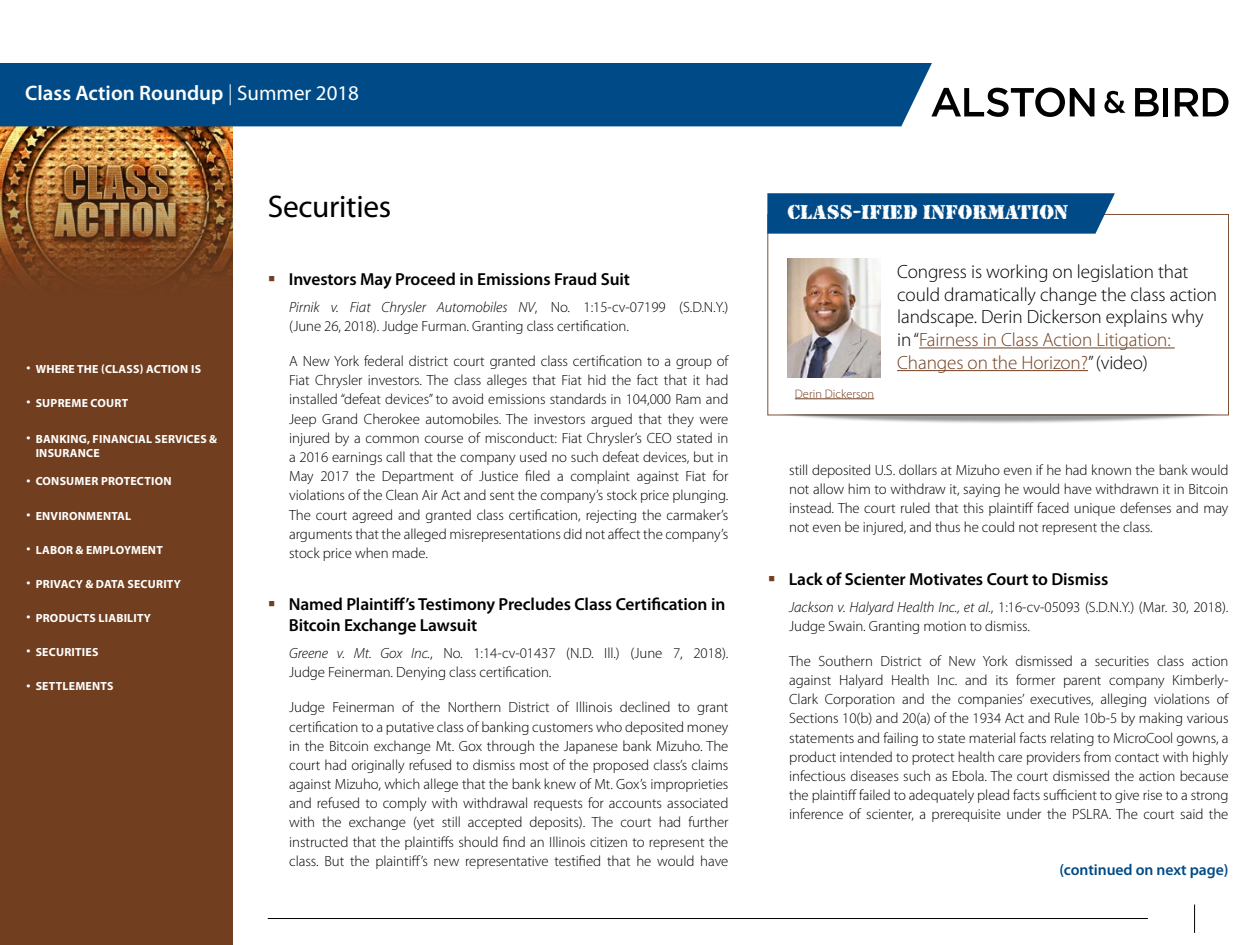
<style>
.page{position:relative;width:1260px;height:945px;background:#fff}
.page>*{position:absolute;margin:0;border:0;box-sizing:border-box;transform-origin:0 0}
.t1{font:31.32px "Myriad Pro";letter-spacing:-.01em;color:#000}
.t2{font:600 21px "Myriad Pro";color:#fff}
.t3{font:21px "Rubber Stamp Let Plain";color:#fff}
.t4{font:300 19.25px/22.8px "Myriad Pro";letter-spacing:-.005em;color:#000}
.t5{font:600 17.5px/21px "Myriad Pro";letter-spacing:-.005em;color:#000}
.t6{font:600 15.75px "Myriad Pro";letter-spacing:-.005em;color:#004b87}
.t7{font:300 14.88px/19.2px "Myriad Pro";letter-spacing:-.005em;color:#000;text-align:justify}
.t8{font:300 12.42px "Myriad Pro";letter-spacing:.005em;color:#713e1f}
.t9{font:700 11.9px/14.2px "Myriad Pro";letter-spacing:.02em;color:#fff}
.s1{font-weight:300}
.s2{font-weight:400}
.s3{font-style:italic}
.s4{color:#713e1f}
</style>
<div class="page">
<div style="left:0;top:126px;width:234px;height:819px;background:#713e1f"></div>
<img style="left:0;top:126px;width:234px;height:173px">
<svg style="left:932px;top:88px;width:162px;height:29px"></svg>
<svg style="left:1104px;top:91px;width:22px;height:22px"></svg>
<svg style="left:1135px;top:88px;width:24px;height:28px"></svg>
<hr style="left:1164px;top:88px;width:4px;height:28px;background:#000">
<svg style="left:1175px;top:88px;width:53px;height:28px"></svg>
<svg style="left:1194px;top:905px;width:1px;height:28px"></svg>
<div style="left:0;top:63px;width:932px;height:63px;background:#004b87"></div>
<div style="left:767px;top:214px;width:462px;height:201px;border:1px solid #7f5135"></div>
<svg style="left:767px;top:193px;width:348px;height:41px;background:#0a528b"></svg>
<img style="left:768px;top:415px;width:461px;height:8px">
<hr style="left:919px;top:347px;width:256px;height:1px;background:#713e1f">
<hr style="left:897px;top:370px;width:191px;height:1px;background:#713e1f">
<img style="left:788px;top:259px;width:92px;height:119px">
<hr style="left:795px;top:398px;width:79px;height:1px;background:#713e1f">
<hr style="left:268px;top:918px;width:880px;height:1px;background:#000">
<h2 class="t2" style="left:25px;top:80px;width:335px">Class Action Roundup <span class="s1">|</span> <span class="s2">Summer 2018</span></h2>
<p class="t9" style="left:27px;top:361px;width:176px">• WHERE THE (CLASS) ACTION IS</p>
<p class="t9" style="left:27px;top:395px;width:103px">• SUPREME COURT</p>
<p class="t9" style="left:36px;top:431px;width:183px;text-indent:-9px">• BANKING, FINANCIAL SERVICES &amp;<br>INSURANCE</p>
<p class="t9" style="left:27px;top:474px;width:146px">• CONSUMER PROTECTION</p>
<p class="t9" style="left:27px;top:508px;width:106px">• ENVIRONMENTAL</p>
<p class="t9" style="left:27px;top:542px;width:138px">• LABOR &amp; EMPLOYMENT</p>
<p class="t9" style="left:27px;top:576px;width:156px">• PRIVACY &amp; DATA SECURITY</p>
<p class="t9" style="left:27px;top:611px;width:126px">• PRODUCTS LIABILITY</p>
<p class="t9" style="left:27px;top:645px;width:73px">• SECURITIES</p>
<p class="t9" style="left:27px;top:679px;width:88px">• SETTLEMENTS</p>
<h1 class="t1" style="left:268px;top:187px;width:125px">Securities</h1>
<p class="t5" style="left:289px;top:268px;width:343px">Investors May Proceed in Emissions Fraud Suit</p>
<p class="t7" style="left:289px;top:297px;width:441px"><span class="s3">Pirnik v. Fiat Chrysler Automobiles NV</span>, No. 1:15-cv-07199 (S.D.N.Y.) (June 26, 2018). Judge Furman. Granting class certification.</p>
<p class="t7" style="left:289px;top:351px;width:441px">A New York federal district court granted class certification to a group of Fiat Chrysler investors. The class alleges that Fiat hid the fact that it had installed “defeat devices” to avoid emissions standards in 104,000 Ram and Jeep Grand Cherokee automobiles. The investors argued that they were injured by a common course of misconduct: Fiat Chrysler’s CEO stated in a 2016 earnings call that the company used no such defeat devices, but in May 2017 the Department of Justice filed a complaint against Fiat for violations of the Clean Air Act and sent the company’s stock price plunging.<br>The court agreed and granted class certification, rejecting the carmaker’s arguments that the alleged misrepresentations did not affect the company’s stock price when made.</p>
<p class="t5" style="left:289px;top:594px;width:438px">Named Plaintiff’s Testimony Precludes Class Certification in<br>Bitcoin Exchange Lawsuit</p>
<p class="t7" style="left:289px;top:644px;width:441px"><span class="s3">Greene v. Mt. Gox Inc.</span>, No. 1:14-cv-01437 (N.D. Ill.) (June 7, 2018).<br>Judge Feinerman. Denying class certification.</p>
<p class="t7" style="left:289px;top:698px;width:441px">Judge Feinerman of the Northern District of Illinois declined to grant certification to a putative class of banking customers who deposited money in the Bitcoin exchange Mt. Gox through the Japanese bank Mizuho. The court had originally refused to dismiss most of the proposed class’s claims against Mizuho, which allege that the bank knew of Mt. Gox’s improprieties and refused to comply with withdrawal requests for accounts associated with the exchange (yet still accepted deposits). The court had further instructed that the plaintiffs should find an Illinois citizen to represent the class. But the plaintiff’s new representative testified that he would have</p>
<h2 class="t3" style="left:788px;top:200px;width:283px">CLASS-IFIED INFORMATION</h2>
<p class="t8" style="left:795px;top:386px;width:81px">Derin Dickerson</p>
<p class="t4" style="left:897px;top:260px;width:322px">Congress is working on legislation that could dramatically change the class action landscape. Derin Dickerson explains why in “<span class="s4">Fairness in Class Action Litigation:<br>Changes on the Horizon?</span>” (video)</p>
<p class="t7" style="left:789px;top:460px;width:441px">still deposited U.S. dollars at Mizuho even if he had known the bank would not allow him to withdraw it, saying he would have withdrawn it in Bitcoin instead. The court ruled that this plaintiff faced unique defenses and may not even be injured, and thus he could not represent the class.</p>
<p class="t5" style="left:789px;top:568px;width:321px">Lack of Scienter Motivates Court to Dismiss</p>
<p class="t7" style="left:789px;top:597px;width:441px"><span class="s3">Jackson v. Halyard Health Inc., et al.</span>, 1:16-cv-05093 (S.D.N.Y.) (Mar. 30, 2018).<br>Judge Swain. Granting motion to dismiss.</p>
<p class="t7" style="left:789px;top:651px;width:441px">The Southern District of New York dismissed a securities class action against Halyard Health Inc. and its former parent company Kimberly-Clark Corporation and the companies’ executives, alleging violations of Sections 10(b) and 20(a) of the 1934 Act and Rule 10b-5 by making various statements and failing to state material facts relating to MicroCool gowns, a product intended to protect health care providers from contact with highly infectious diseases such as Ebola. The court dismissed the action because the plaintiff failed to adequately plead facts sufficient to give rise to a strong inference of scienter, a prerequisite under the PSLRA. The court said the</p>
<p class="t6" style="left:1059px;top:860px;width:171px">(continued on next page)</p>
</div>
